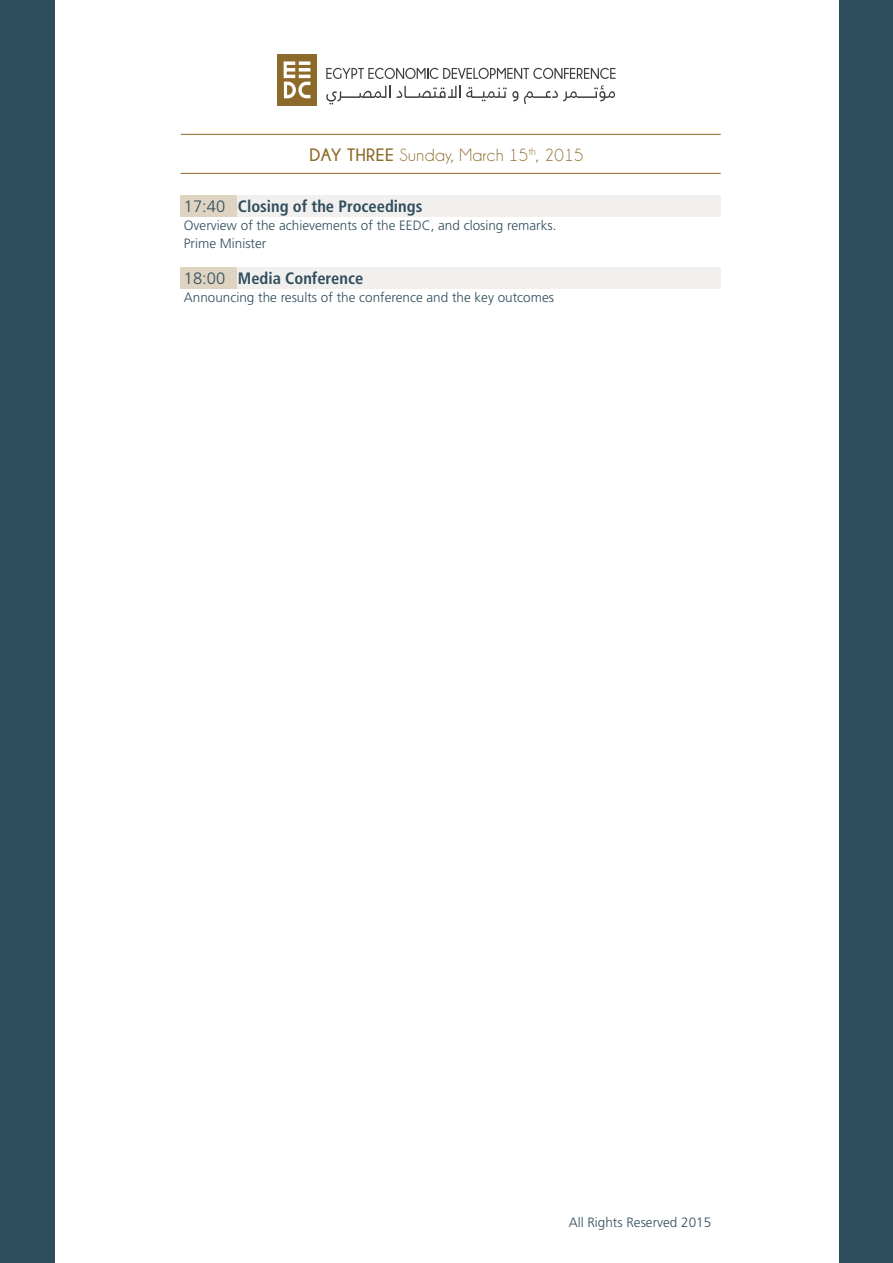
<style>
.page{position:relative;width:893px;height:1263px;background:#304d5d}
.page>*{position:absolute;margin:0;border:0;box-sizing:border-box;transform-origin:0 0}
.t1{font:17.85px "Champagne&Limousines";letter-spacing:.03em;color:#8c6a29}
.t2{font:700 condensed 16.5px "Frutiger LT Std";color:#304d5d}
.t3{font:300 16.5px "Frutiger LT Std";color:#304d5d}
.t4{font:300 13.5px/18px "Frutiger LT Std";color:#304d5d}
.t5{font:10.35px "Champagne&Limousines";color:#8c6a29}
.s1{font-size:17.85px}
.s2{font-weight:700}
</style>
<div class="page">
<div style="left:55px;top:0;width:783px;height:1263px;background:#fff"></div>
<div style="left:181px;top:196px;width:540px;height:21px;background:#f1f0ef"></div>
<div style="left:181px;top:268px;width:540px;height:21px;background:#f1f0ef"></div>
<div style="left:181px;top:196px;width:56px;height:21px;background:#dfd4c1"></div>
<div style="left:181px;top:268px;width:56px;height:21px;background:#dfd4c1"></div>
<hr style="left:181px;top:134px;width:540px;height:1px;background:#8c6a29">
<hr style="left:181px;top:173px;width:540px;height:1px;background:#8c6a29">
<div style="left:277px;top:54px;width:40px;height:52px;background:#8c6a29"></div>
<svg style="left:284px;top:61px;width:26px;height:37px"></svg>
<svg style="left:326px;top:86px;width:64px;height:19px"></svg>
<svg style="left:397px;top:86px;width:63px;height:12px"></svg>
<svg style="left:466px;top:87px;width:52px;height:15px"></svg>
<svg style="left:524px;top:85px;width:91px;height:19px"></svg>
<svg style="left:326px;top:68px;width:289px;height:11px"></svg>
<p class="t5" style="left:529px;top:147px;width:12px"><span class="s1">,</span>t h</p>
<h1 class="t1" style="left:309px;top:146px;width:220px"><span class="s2">DAY THREE</span> Sunday, March 15</h1>
<h1 class="t1" style="left:545px;top:146px;width:40px">2015</h1>
<p class="t2" style="left:238px;top:196px;width:186px">Closing of the Proceedings</p>
<p class="t3" style="left:184px;top:197px;width:43px">17:40</p>
<p class="t4" style="left:184px;top:216px;width:374px">Overview of the achievements of the EEDC, and closing remarks.<br>Prime Minister</p>
<p class="t2" style="left:238px;top:268px;width:127px">Media Conference</p>
<p class="t3" style="left:184px;top:269px;width:43px">18:00</p>
<p class="t4" style="left:184px;top:288px;width:372px">Announcing the results of the conference and the key outcomes</p>
<p class="t4" style="left:569px;top:1214px;width:144px">All Rights Reserved 2015</p>
</div>
